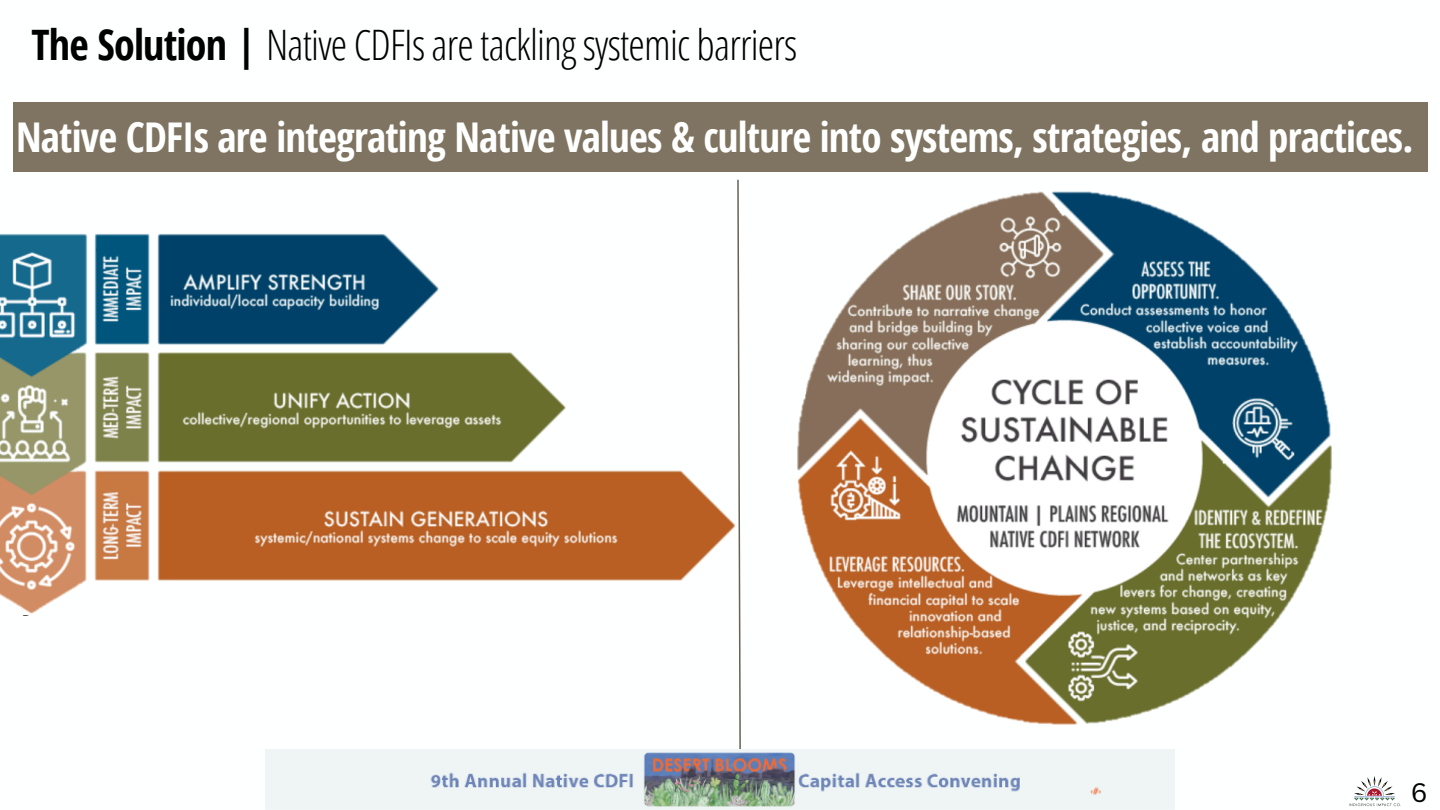
<style>
.page{position:relative;width:1440px;height:810px;background:#fff}
.page>*{position:absolute;margin:0;border:0;box-sizing:border-box;transform-origin:0 0}
.t1{font:300 42px "Open Sans Condensed";letter-spacing:-.02em;color:#000}
.t2{font:700 41px "Open Sans Condensed";letter-spacing:-.02em;color:#feffff}
.t3{font:26px "Canva Sans";color:#000}
.s1{font-weight:700}
</style>
<div class="page">
<img style="left:797px;top:191px;width:535px;height:534px">
<img style="left:0;top:234px;width:736px;height:380px">
<div style="left:13px;top:102px;width:1414px;height:70px;background:#7f7461"></div>
<svg style="left:737px;top:179px;width:4px;height:570px"></svg>
<img style="left:1349px;top:776px;width:52px;height:31px">
<img style="left:266px;top:749px;width:909px;height:61px">
<p class="t1" style="left:32px;top:15px;width:767px"><span class="s1">The Solution |</span> Native CDFIs are tackling systemic barriers</p>
<p class="t2" style="left:16px;top:108px;width:1399px">Native CDFIs are integrating Native values &amp; culture into systems, strategies, and practices.</p>
<p class="t3" style="left:1411px;top:775px;width:18px">6</p>
</div>
